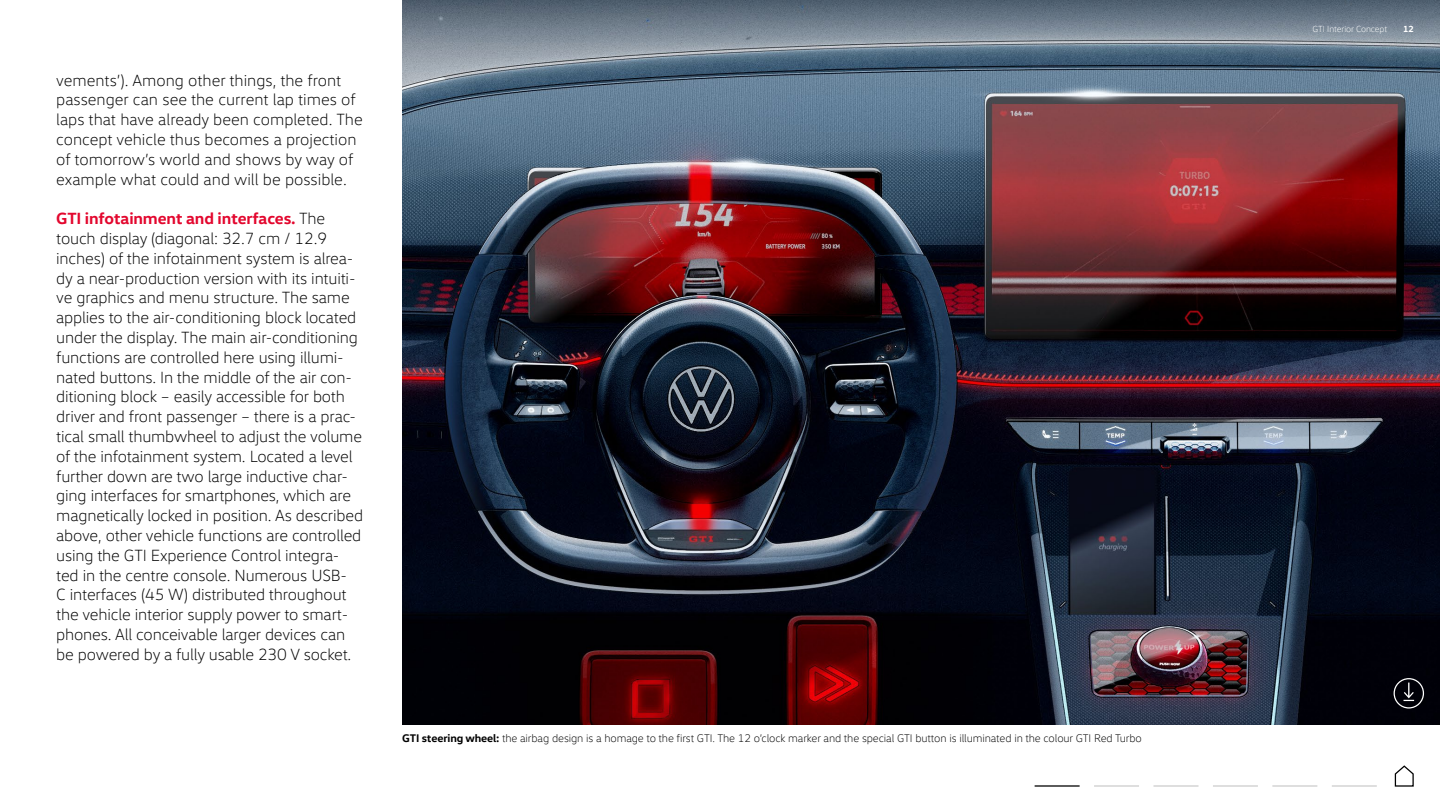
<style>
.page{position:relative;width:1440px;height:810px;background:#fff}
.page>*{position:absolute;margin:0;border:0;box-sizing:border-box;transform-origin:0 0}
.t1{font:300 16.5px/19.8px "VW Head";letter-spacing:-.01em;color:#000}
.t2{font:300 11.25px "VW Head";letter-spacing:-.01em;color:#000}
.t3{font:300 9px "VW Head";letter-spacing:-.01em;color:#fff}
.t4{font:700 9px "VW Head";color:#fff}
.s1{font-weight:700;color:#e3072e}
.s2{font-weight:700}
</style>
<div class="page">
<img style="left:402px;top:0;width:1038px;height:724px">
<svg style="left:1394px;top:678px;width:30px;height:31px"></svg>
<hr style="left:1094px;top:785px;width:45px;height:2px;background:#ccc">
<hr style="left:1154px;top:785px;width:45px;height:2px;background:#ccc">
<hr style="left:1035px;top:785px;width:45px;height:2px;background:#000">
<hr style="left:1272px;top:785px;width:45px;height:2px;background:#ccc">
<hr style="left:1213px;top:785px;width:45px;height:2px;background:#ccc">
<svg style="left:1394px;top:765px;width:20px;height:22px"></svg>
<hr style="left:1332px;top:785px;width:45px;height:2px;background:#ccc">
<p class="t1" style="left:56px;top:70px;width:308px">vements’). Among other things, the front passenger can see the current lap times of laps that have already been completed. The concept vehicle thus becomes a projection of tomorrow’s world and shows by way of example what could and will be possible.</p>
<p class="t1" style="left:56px;top:208px;width:308px"><span class="s1">GTI infotainment and interfaces.</span> The touch display (diagonal: 32.7 cm / 12.9 inches) of the infotainment system is alrea&shy;dy a near-production version with its intuiti&shy;ve graphics and menu structure. The same applies to the air-conditioning block located under the display. The main air-conditioning functions are controlled here using illumi&shy;nated buttons. In the middle of the air con&shy;ditioning block – easily accessible for both driver and front passenger – there is a prac&shy;tical small thumbwheel to adjust the volume of the infotainment system. Located a level further down are two large inductive char&shy;ging interfaces for smartphones, which are magnetically locked in position. As described above, other vehicle functions are controlled using the GTI Experience Control integra&shy;ted in the centre console. Numerous USB-<br>C interfaces (45 W) distributed throughout the vehicle interior supply power to smart&shy;phones. All conceivable larger devices can be powered by a fully usable 230 V socket.</p>
<p class="t2" style="left:402px;top:731px;width:741px"><span class="s2">GTI steering wheel:</span> the airbag design is a homage to the first GTI. The 12 o’clock marker and the special GTI button is illuminated in the colour GTI Red Turbo</p>
<p class="t3" style="left:1313px;top:24px;width:76px">GTI Interior Concept</p>
<p class="t4" style="left:1403px;top:23px;width:12px">12</p>
</div>
